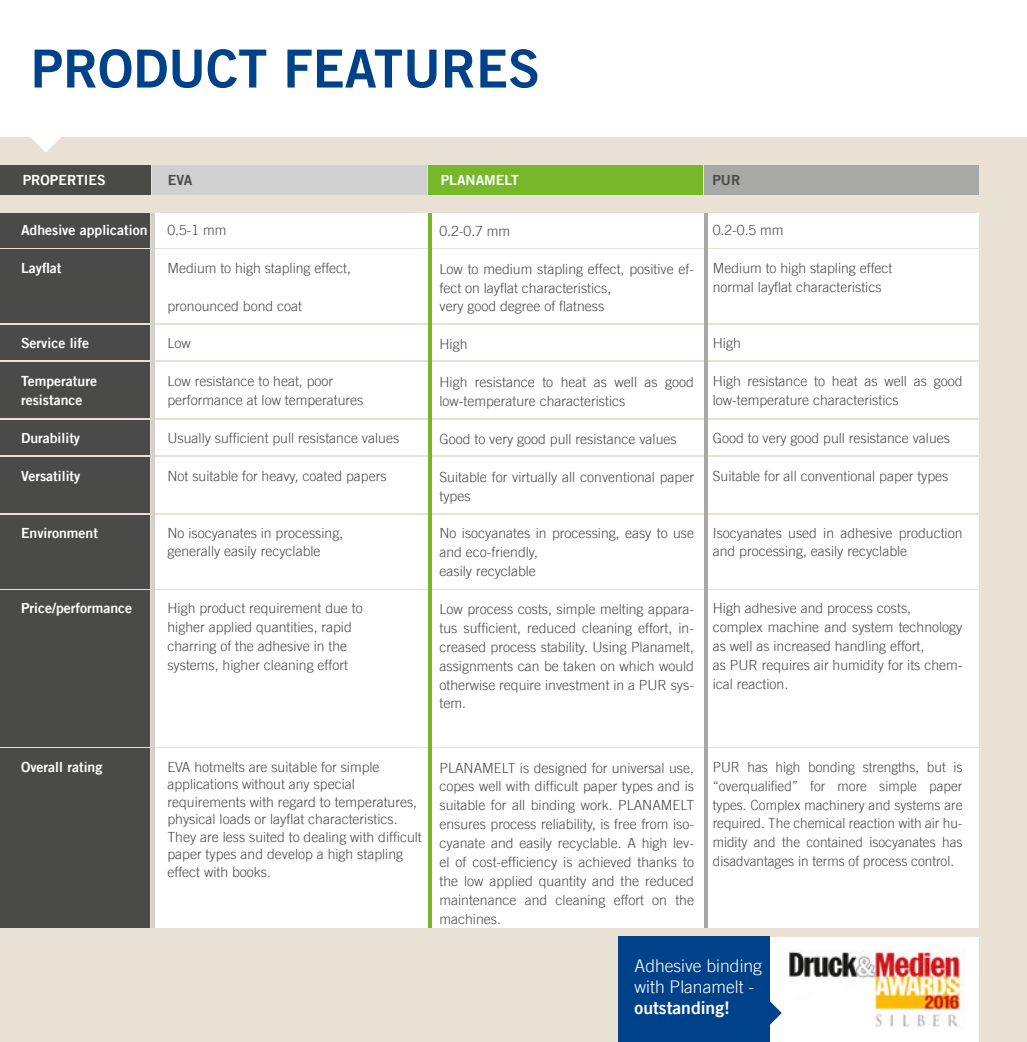
<style>
.page{position:relative;width:1027px;height:1042px;background:#fff}
.page>*{position:absolute;margin:0;border:0;box-sizing:border-box;transform-origin:0 0}
.t1{font:52.5px "Trade Gothic Bold Two";color:#004289}
.t2{font:300 17.5px/21px "Trade Gothic";color:#fff}
.t3{font:17.5px "Trade Gothic Bold Two";color:#fff}
.t4{font:300 14px/18.9px "Trade Gothic";color:#4a4a49}
.t5{font:14px/18.9px "Trade Gothic Bold Two";color:#fff}
.t6{font:14px "Trade Gothic Bold Two";color:#4a4a49}
</style>
<div class="page">
<div style="left:0;top:138px;width:1027px;height:904px;background:#e8e1d4"></div>
<div style="left:618px;top:937px;width:360px;height:105px;background:#fff"></div>
<div style="left:618px;top:937px;width:152px;height:105px;background:#004289"></div>
<svg style="left:0;top:137px;width:93px;height:15px"></svg>
<div style="left:152px;top:165px;width:274px;height:29px;background:#d0d0d0"></div>
<div style="left:152px;top:213px;width:826px;height:35px;background:#fff"></div>
<div style="left:152px;top:250px;width:826px;height:73px;background:#fff"></div>
<div style="left:152px;top:325px;width:826px;height:35px;background:#fff"></div>
<div style="left:152px;top:362px;width:826px;height:55px;background:#fff"></div>
<div style="left:152px;top:420px;width:826px;height:35px;background:#fff"></div>
<div style="left:152px;top:457px;width:826px;height:56px;background:#fff"></div>
<div style="left:152px;top:514px;width:826px;height:74px;background:#fff"></div>
<div style="left:152px;top:590px;width:826px;height:157px;background:#fff"></div>
<div style="left:152px;top:749px;width:826px;height:179px;background:#fff"></div>
<div style="left:0;top:213px;width:150px;height:35px;background:#4a4a49"></div>
<div style="left:0;top:250px;width:150px;height:73px;background:#4a4a49"></div>
<div style="left:0;top:325px;width:150px;height:35px;background:#4a4a49"></div>
<div style="left:0;top:362px;width:150px;height:55px;background:#4a4a49"></div>
<div style="left:0;top:420px;width:150px;height:35px;background:#4a4a49"></div>
<div style="left:0;top:457px;width:150px;height:56px;background:#4a4a49"></div>
<div style="left:0;top:514px;width:150px;height:74px;background:#4a4a49"></div>
<div style="left:0;top:590px;width:150px;height:157px;background:#4a4a49"></div>
<div style="left:0;top:749px;width:150px;height:179px;background:#4a4a49"></div>
<div style="left:0;top:165px;width:150px;height:29px;background:#4a4a49"></div>
<div style="left:428px;top:165px;width:274px;height:30px;background:#76b82a"></div>
<div style="left:704px;top:165px;width:274px;height:29px;background:#a8a8a7"></div>
<hr style="left:152px;top:213px;width:3px;height:715px;background:#d0d0d0">
<hr style="left:428px;top:213px;width:3px;height:715px;background:#76b82a">
<hr style="left:704px;top:213px;width:3px;height:715px;background:#a8a8a7">
<img style="left:788px;top:950px;width:177px;height:77px">
<svg style="left:770px;top:1001px;width:12px;height:24px"></svg>
<h1 class="t1" style="left:31px;top:49px;width:511px">PRODUCT FEATURES</h1>
<p class="t5" style="left:23px;top:172px;width:84px">PROPERTIES</p>
<p class="t6" style="left:168px;top:175px;width:26px">EVA</p>
<p class="t5" style="left:441px;top:172px;width:80px">PLANAMELT</p>
<p class="t6" style="left:712px;top:175px;width:29px">PUR</p>
<p class="t5" style="left:21px;top:222px;width:128px">Adhesive application</p>
<p class="t5" style="left:21px;top:258px;width:42px">Layflat</p>
<p class="t5" style="left:21px;top:335px;width:70px">Service life</p>
<p class="t5" style="left:21px;top:373px;width:77px">Temperature resistance</p>
<p class="t5" style="left:21px;top:430px;width:61px">Durability</p>
<p class="t5" style="left:21px;top:467px;width:61px">Versatility</p>
<p class="t4" style="left:167px;top:222px;width:61px">0.5-1 mm</p>
<p class="t4" style="left:167px;top:260px;width:185px">Medium to high stapling effect,</p>
<p class="t4" style="left:167px;top:297px;width:136px">pronounced bond coat</p>
<p class="t4" style="left:167px;top:335px;width:25px">Low</p>
<p class="t4" style="left:167px;top:373px;width:198px">Low resistance to heat, poor performance at low temperatures</p>
<p class="t4" style="left:167px;top:428px;width:233px">Usually sufficient pull resistance values</p>
<p class="t4" style="left:167px;top:466px;width:221px">Not suitable for heavy, coated papers</p>
<p class="t5" style="left:21px;top:524px;width:79px">Environment</p>
<p class="t4" style="left:167px;top:524px;width:177px">No isocyanates in processing, generally easily recyclable</p>
<p class="t5" style="left:21px;top:600px;width:113px">Price/performance</p>
<p class="t4" style="left:167px;top:600px;width:197px">High product requirement due to higher applied quantities, rapid charring of the adhesive in the systems, higher cleaning effort</p>
<p class="t4" style="left:439px;top:223px;width:72px">0.2-0.7 mm</p>
<p class="t4" style="left:439px;top:259px;width:256px">Low to medium stapling effect, positive ef&shy;fect on layflat characteristics,<br>very good degree of flatness</p>
<p class="t4" style="left:439px;top:336px;width:29px">High</p>
<p class="t4" style="left:439px;top:374px;width:256px">High resistance to heat as well as good low-temperature characteristics</p>
<p class="t4" style="left:439px;top:429px;width:239px">Good to very good pull resistance values</p>
<p class="t4" style="left:439px;top:467px;width:256px">Suitable for virtually all conventional paper types</p>
<p class="t4" style="left:439px;top:525px;width:256px">No isocyanates in processing, easy to use and eco-friendly,<br>easily recyclable</p>
<p class="t4" style="left:439px;top:601px;width:256px;text-align:justify">Low process costs, simple melting appara&shy;tus sufficient, reduced cleaning effort, in&shy;creased process stability. Using Planamelt, assignments can be taken on which would otherwise require investment in a PUR sys&shy;tem.</p>
<p class="t4" style="left:713px;top:222px;width:72px">0.2-0.5 mm</p>
<p class="t4" style="left:713px;top:260px;width:181px">Medium to high stapling effect normal layflat characteristics</p>
<p class="t4" style="left:713px;top:335px;width:29px">High</p>
<p class="t4" style="left:713px;top:373px;width:251px">High resistance to heat as well as good low-temperature characteristics</p>
<p class="t4" style="left:713px;top:428px;width:239px">Good to very good pull resistance values</p>
<p class="t4" style="left:713px;top:466px;width:237px">Suitable for all conventional paper types</p>
<p class="t4" style="left:713px;top:523px;width:251px">Isocyanates used in adhesive production and processing, easily recyclable</p>
<p class="t4" style="left:713px;top:598px;width:251px">High adhesive and process costs, complex machine and system technology as well as increased handling effort,<br>as PUR requires air humidity for its chem&shy;ical reaction.</p>
<p class="t5" style="left:21px;top:758px;width:83px">Overall rating</p>
<p class="t4" style="left:167px;top:759px;width:256px;line-height:17.5px">EVA hotmelts are suitable for simple applications without any special requirements with regard to temperatures, physical loads or layflat characteristics.<br>They are less suited to dealing with difficult paper types and develop a high stapling effect with books.</p>
<p class="t4" style="left:439px;top:758px;width:256px;text-align:justify">PLANAMELT is designed for universal use, copes well with difficult paper types and is suitable for all binding work. PLANAMELT ensures process reliability, is free from iso&shy;cyanate and easily recyclable. A high lev&shy;el of cost-efficiency is achieved thanks to the low applied quantity and the reduced maintenance and cleaning effort on the machines.</p>
<p class="t4" style="left:713px;top:758px;width:251px;text-align:justify">PUR has high bonding strengths, but is “overqualified” for more simple paper types. Complex machinery and systems are required. The chemical reaction with air hu&shy;midity and the contained isocyanates has disadvantages in terms of process control.</p>
<p class="t2" style="left:635px;top:955px;width:129px">Adhesive binding with Planamelt -</p>
<p class="t3" style="left:635px;top:1001px;width:97px">outstanding!</p>
</div>
